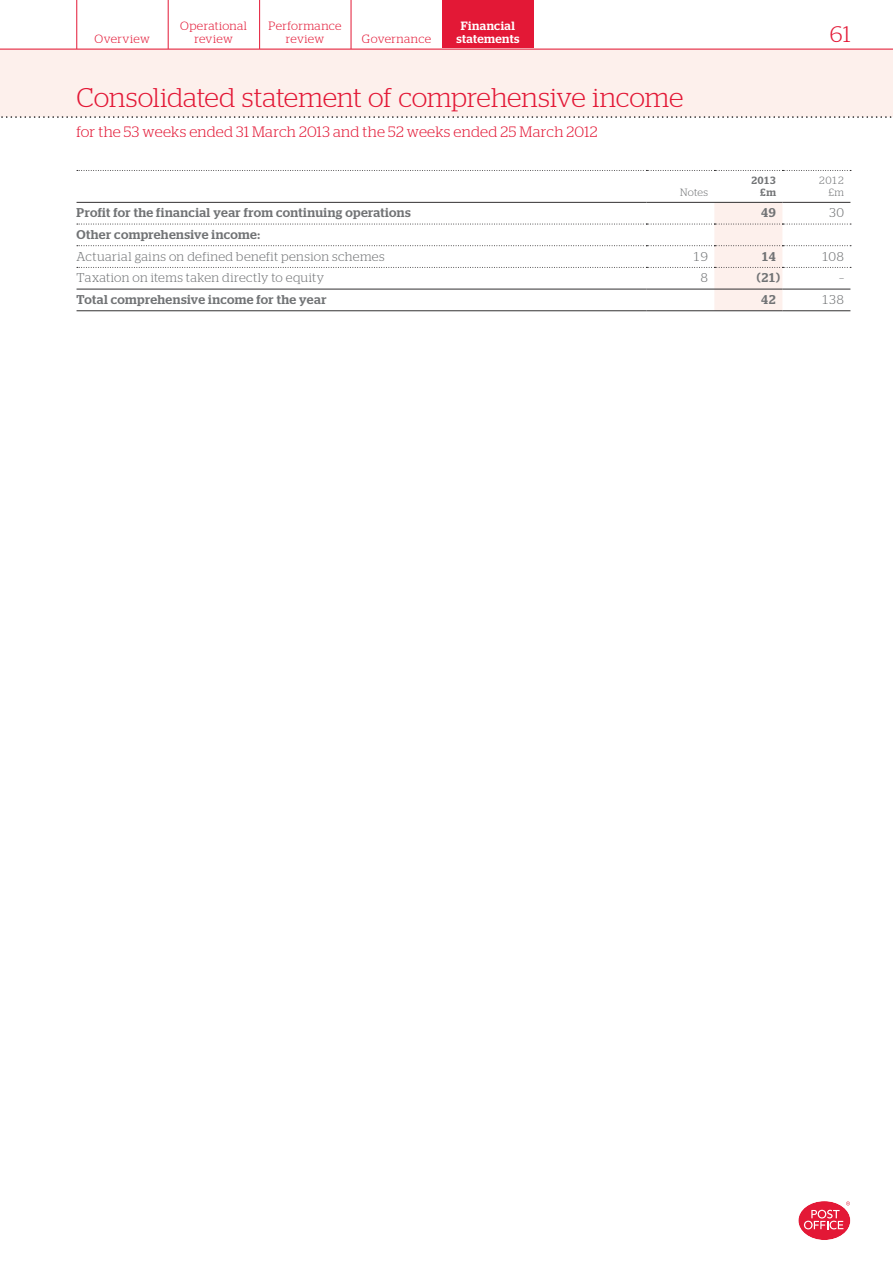
<style>
.page{position:relative;width:893px;height:1263px;background:#fff}
.page>*{position:absolute;margin:0;border:0;box-sizing:border-box;transform-origin:0 0}
.t1{font:300 27px "Stag";letter-spacing:-.005em;color:#e31836}
.t2{font:300 22.5px "Stag";color:#e31836}
.t3{font:300 15px "Stag";letter-spacing:.015em;color:#e31836}
.t4{font:500 12.75px "Stag";letter-spacing:.025em;color:#717375}
.t5{font:300 12.75px "Stag";letter-spacing:.03em;color:#717375}
.t6{font:300 12px/12.8px "Stag";letter-spacing:.025em;color:#e31836;text-align:center}
.t7{font:500 12px "Stag";letter-spacing:.035em;color:#fff}
.t8{font:300 10.5px/12px "Stag";letter-spacing:.015em;color:#717375;text-align:right}
.t9{font:500 10.5px/12px "Stag";color:#717375;text-align:right}
</style>
<div class="page">
<svg style="left:798px;top:1201px;width:53px;height:39px"></svg>
<div style="left:442px;top:0;width:92px;height:49px;background:#e31836"></div>
<div style="left:0;top:49px;width:893px;height:68px;background:#fdf0ec"></div>
<svg style="left:1px;top:116px;width:891px;height:2px"></svg>
<hr style="left:351px;top:0;width:1px;height:49px;background:#e31836">
<hr style="left:259px;top:0;width:1px;height:49px;background:#e31836">
<hr style="left:168px;top:0;width:1px;height:49px;background:#e31836">
<hr style="left:77px;top:0;width:1px;height:49px;background:#e31836">
<hr style="left:0;top:49px;width:893px;height:1px;background:#e31836">
<svg style="left:77px;top:202px;width:774px;height:109px"></svg>
<hr style="left:77px;top:310px;width:569px;height:1px;background:#323031">
<hr style="left:646px;top:310px;width:136px;height:1px;background:#323031">
<hr style="left:782px;top:310px;width:68px;height:1px;background:#323031">
<svg style="left:77px;top:170px;width:774px;height:1px"></svg>
<hr style="left:77px;top:202px;width:569px;height:1px;background:#323031">
<hr style="left:646px;top:202px;width:136px;height:1px;background:#323031">
<hr style="left:782px;top:202px;width:68px;height:1px;background:#323031">
<hr style="left:77px;top:289px;width:569px;height:1px;background:#323031">
<hr style="left:646px;top:289px;width:136px;height:1px;background:#323031">
<hr style="left:782px;top:289px;width:68px;height:1px;background:#323031">
<p class="t7" style="left:461px;top:21px;width:56px">Financial</p>
<p class="t6" style="left:180px;top:21px;width:68px">Operational review</p>
<p class="t6" style="left:269px;top:21px;width:74px">Performance review</p>
<p class="t6" style="left:95px;top:33px;width:57px">Overview</p>
<p class="t7" style="left:456px;top:34px;width:64px">statements</p>
<h2 class="t2" style="left:830px;top:25px;width:22px">61</h2>
<p class="t6" style="left:362px;top:33px;width:71px">Governance</p>
<h1 class="t1" style="left:77px;top:88px;width:608px">Consolidated statement of comprehensive income</h1>
<p class="t3" style="left:77px;top:127px;width:522px">for the 53 weeks ended 31 March 2013 and the 52 weeks ended 25 March 2012</p>
<p class="t8" style="left:680px;top:187px;width:30px">Notes</p>
<p class="t9" style="left:751px;top:175px;width:27px">2013 £m</p>
<p class="t8" style="left:819px;top:175px;width:27px">2012 £m</p>
<p class="t4" style="left:77px;top:208px;width:336px">Profit for the financial year from continuing operations</p>
<p class="t4" style="left:761px;top:208px;width:17px">49</p>
<p class="t5" style="left:829px;top:208px;width:17px">30</p>
<p class="t4" style="left:77px;top:230px;width:185px">Other comprehensive income:</p>
<p class="t5" style="left:77px;top:252px;width:309px">Actuarial gains on defined benefit pension schemes</p>
<p class="t5" style="left:693px;top:252px;width:17px">19</p>
<p class="t4" style="left:761px;top:252px;width:16px">14</p>
<p class="t5" style="left:822px;top:252px;width:24px">108</p>
<p class="t5" style="left:77px;top:273px;width:249px">Taxation on items taken directly to equity</p>
<p class="t5" style="left:700px;top:273px;width:9px">8</p>
<p class="t4" style="left:757px;top:273px;width:24px">(21)</p>
<p class="t5" style="left:839px;top:273px;width:7px">–</p>
<p class="t4" style="left:77px;top:295px;width:251px">Total comprehensive income for the year</p>
<p class="t4" style="left:761px;top:295px;width:17px">42</p>
<p class="t5" style="left:821px;top:295px;width:24px">138</p>
</div>
